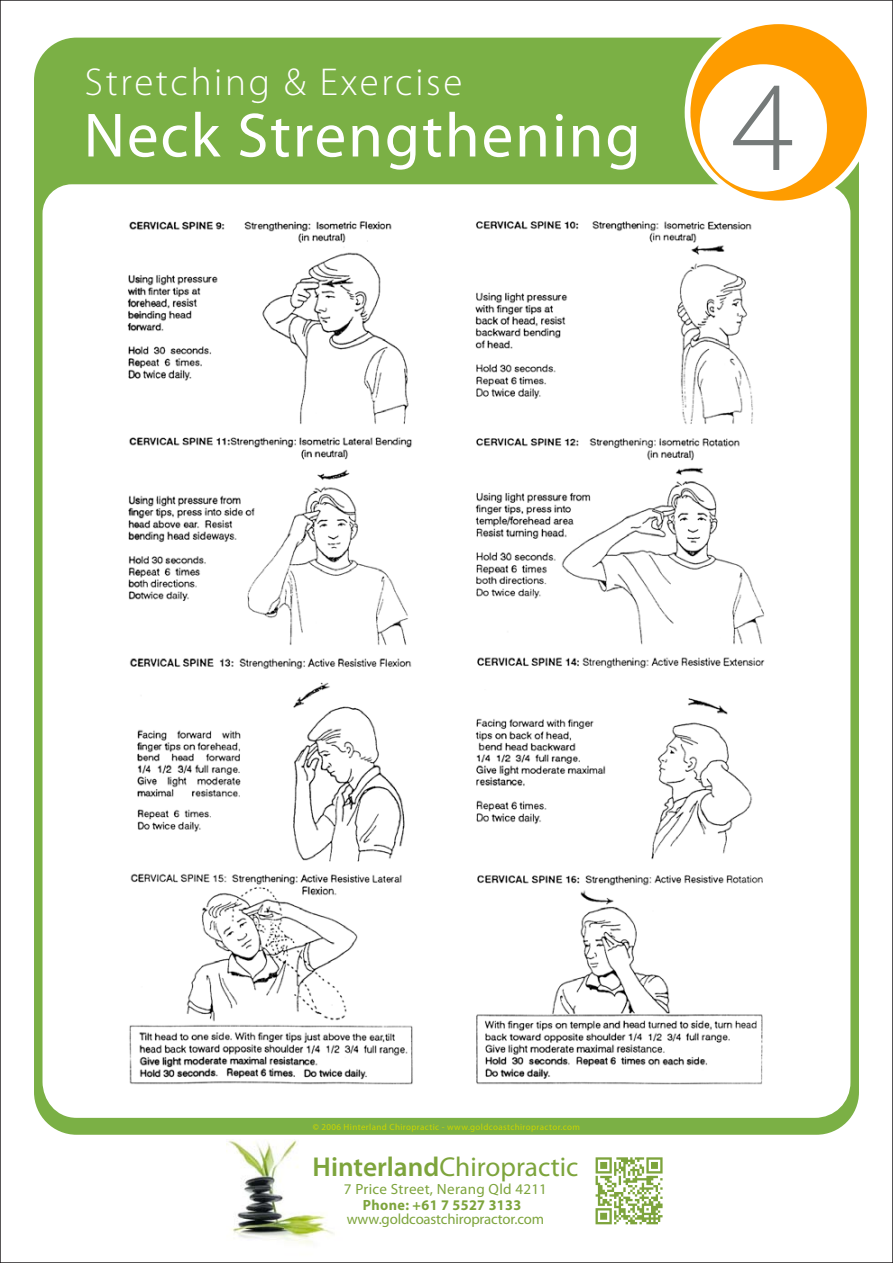
<style>
.page{position:relative;width:893px;height:1263px;background:#fff}
.page>*{position:absolute;margin:0;border:0;box-sizing:border-box;transform-origin:0 0}
.t1{font:63px "Myriad Pro";letter-spacing:.03em;color:#fff}
.t2{font:300 39px "Myriad Pro";letter-spacing:.07em;color:#fff}
.t3{font:27.3px "Myriad Pro";color:#7da43c}
.t4{font:14.85px "Myriad Pro";letter-spacing:-.01em;color:#7da43c}
.t5{font:14.85px "Myriad Pro";letter-spacing:.02em;color:#7da43c}
.t6{font:700 14.85px "Myriad Pro";letter-spacing:.025em;color:#7da43c;scale:.96 1}
.t7{font:9px "Myriad Pro";letter-spacing:.04em;color:#cbd500}
.s1{font-weight:300;font-size:129.6px;color:#757a79}
.s2{font-weight:600}
</style>
<div class="page">
<div style="left:34px;top:38px;width:825px;height:1097px;background:#7bb045;border-radius:43px"></div>
<div style="left:43px;top:184px;width:807px;height:934px;background:#fff"></div>
<img style="left:227px;top:1140px;width:107px;height:104px">
<svg style="left:595px;top:1157px;width:68px;height:67px"></svg>
<div style="left:688px;top:21px;width:182px;height:182px;background:#fe9c00;border-radius:50%"></div>
<div style="left:685px;top:18px;width:188px;height:188px;border:6px solid #fff;border-radius:50%"></div>
<div style="left:700px;top:64px;width:127px;height:128px;background:#fff;border-radius:50%"></div>
<img style="left:120px;top:206px;width:651px;height:889px">
<h2 class="t2" style="left:85px;top:60px;width:379px">Stretching &amp; Exercise</h2>
<h1 class="t1" style="left:84px;top:97px;width:713px">Neck Strengthening <span class="s1">4</span></h1>
<p class="t7" style="left:313px;top:1121px;width:269px"><span class="s2">©</span> 2006 Hinterland Chiropractic - www.goldcoastchiropractor.com</p>
<h3 class="t3" style="left:313px;top:1150px;width:267px"><span class="s2">Hinterland</span>Chiropractic</h3>
<h3 class="t5" style="left:344px;top:1180px;width:205px">7 Price Street, Nerang Qld 4211</h3>
<h3 class="t6" style="left:363px;top:1195px;width:166px">Phone: +61 7 5527 3133</h3>
<h3 class="t4" style="left:347px;top:1210px;width:199px">www.goldcoastchiropractor.com</h3>
</div>
